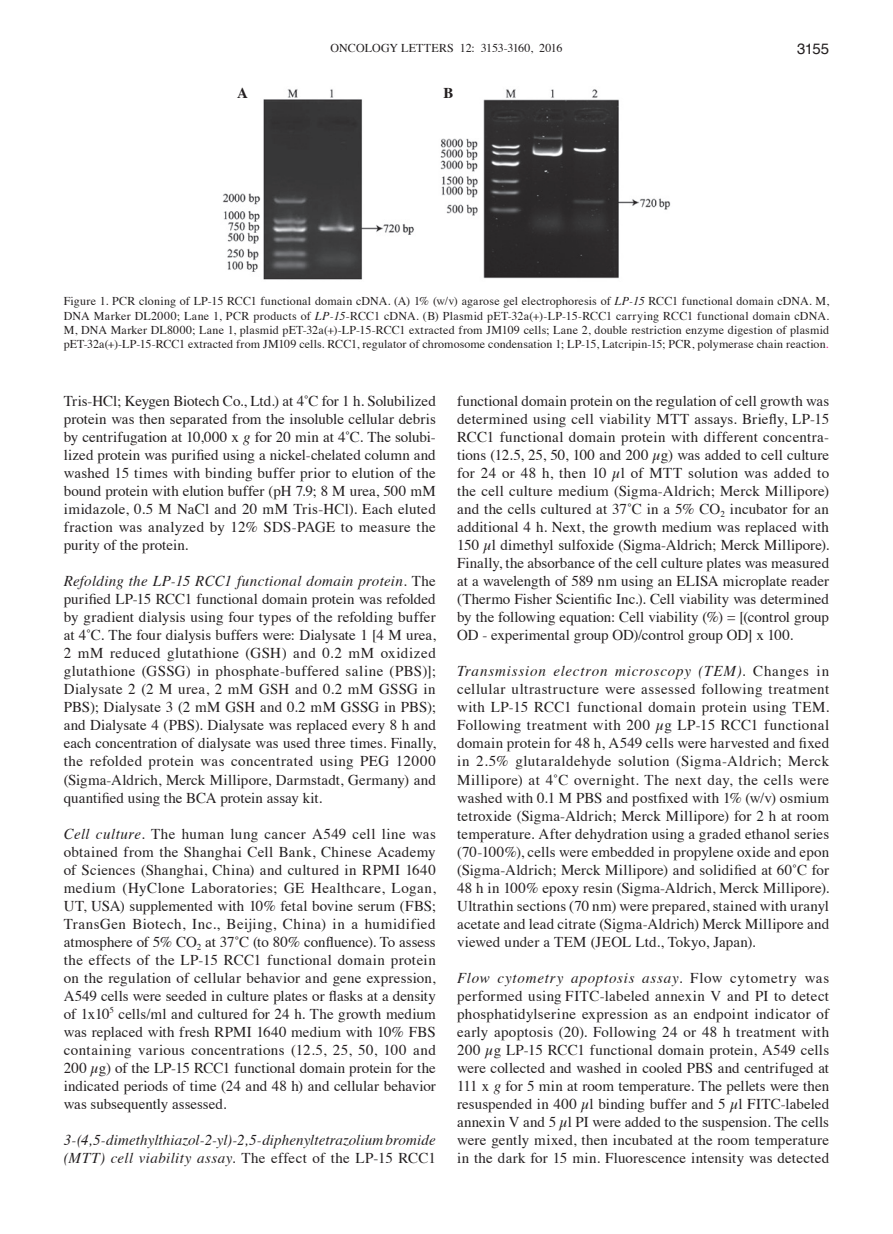
<style>
.page{position:relative;width:893px;height:1234px;background:#fff}
.page>*{position:absolute;margin:0;border:0;box-sizing:border-box;transform-origin:0 0}
.Body_with_subheading{font:15px/18px "Times";letter-spacing:.005em;color:#231f20;text-align:justify}
.Body_with_indent{font:15px/18px "Times";letter-spacing:.015em;color:#231f20;text-align:justify}
.Body_with_subheading-2{font:italic 15px/18px "Times";letter-spacing:.01em;color:#231f20}
.t1{font:15px "Helvetica";color:#231f20}
.t2{font:700 15px "Times";color:#231f20}
.Figure_legend{font:12px/14.4px "Times";letter-spacing:.01em;color:#231f20;text-align:justify}
.s1{font-style:italic}
.s2{color:#ed028c}
.s3{font-style:normal}
</style>
<div class="page">
<img style="left:223px;top:89px;width:448px;height:191px">
<p class="Figure_legend" style="left:331px;top:39px;width:233px">ONCOLOGY LETTERS 12: 3153-3160, 2016</p>
<p class="t1" style="left:797px;top:37px;width:34px">3155</p>
<p class="t2" style="left:237px;top:78px;width:12px">A</p>
<p class="t2" style="left:443px;top:78px;width:12px">B</p>
<p class="Figure_legend" style="left:64px;top:293px;width:767px">Figure 1. PCR cloning of LP‑15 RCC1 functional domain cDNA. (A) 1% (w/v) agarose gel electrophoresis of <span class="s1">LP‑15</span> RCC1 functional domain cDNA. M, DNA Marker DL2000; Lane 1, PCR products of <span class="s1">LP‑15</span>‑RCC1 cDNA. (B) Plasmid pET‑32a(+)‑LP‑15‑RCC1 carrying RCC1 functional domain cDNA.<br>M, DNA Marker DL8000; Lane 1, plasmid pET‑32a(+)‑LP‑15‑RCC1 extracted from JM109 cells; Lane 2, double restriction enzyme digestion of plasmid pET‑32a(+)‑LP‑15‑RCC1 extracted from JM109 cells. RCC1, regulator of chromosome condensation 1; LP‑15, Latcripin‑15; PCR, polymerase chain reaction<span class="s2">.</span></p>
<p class="Body_with_indent" style="left:64px;top:391px;width:374px">Tris‑HCl; Keygen Biotech Co., Ltd.) at 4˚C for 1 h. Solubilized protein was then separated from the insoluble cellular debris by centrifugation at 10,000 x <span class="s1">g</span> for 20 min at 4˚C. The solubi&shy;lized protein was purified using a nickel‑chelated column and washed 15 times with binding buffer prior to elution of the bound protein with elution buffer (pH 7.9; 8 M urea, 500 mM imidazole, 0.5 M NaCl and 20 mM Tris‑HCl). Each eluted fraction was analyzed by 12% SDS‑PAGE to measure the purity of the protein.</p>
<p class="Body_with_subheading" style="left:64px;top:571px;width:374px"><span class="s1">Refolding the LP‑15 RCC1 functional domain protein.</span> The purified LP‑15 RCC1 functional domain protein was refolded by gradient dialysis using four types of the refolding buffer at 4˚C. The four dialysis buffers were: Dialysate 1 [4 M urea, 2 mM reduced glutathione (GSH) and 0.2 mM oxidized glutathione (GSSG) in phosphate‑buffered saline (PBS)]; Dialysate 2 (2 M urea, 2 mM GSH and 0.2 mM GSSG in PBS); Dialysate 3 (2 mM GSH and 0.2 mM GSSG in PBS); and Dialysate 4 (PBS). Dialysate was replaced every 8 h and each concentration of dialysate was used three times. Finally, the refolded protein was concentrated using PEG 12000 (Sigma‑Aldrich, Merck Millipore, Darmstadt, Germany) and quantified using the BCA protein assay kit.</p>
<p class="Body_with_subheading" style="left:64px;top:823px;width:374px"><span class="s1">Cell culture.</span> The human lung cancer A549 cell line was obtained from the Shanghai Cell Bank, Chinese Academy of Sciences (Shanghai, China) and cultured in RPMI 1640 medium (HyClone Laboratories; GE Healthcare, Logan, UT, USA) supplemented with 10% fetal bovine serum (FBS; TransGen Biotech, Inc., Beijing, China) in a humidified atmosphere of 5% CO<sub>2</sub> at 37˚C (to 80% confluence). To assess the effects of the LP‑15 RCC1 functional domain protein on the regulation of cellular behavior and gene expression, A549 cells were seeded in culture plates or flasks at a density of 1x10<sup>5</sup> cells/ml and cultured for 24 h. The growth medium was replaced with fresh RPMI 1640 medium with 10% FBS containing various concentrations (12.5, 25, 50, 100 and 200 µg) of the LP‑15 RCC1 functional domain protein for the indicated periods of time (24 and 48 h) and cellular behavior was subsequently assessed.</p>
<p class="Body_with_subheading-2" style="left:64px;top:1129px;width:374px">3‑(4,5‑dimethylthiazol‑2‑yl)‑2,5‑diphenyltetrazolium bromide (MTT) cell viability assay. <span class="s3">The effect of the LP‑15 RCC1</span></p>
<p class="Body_with_subheading" style="left:457px;top:391px;width:374px">functional domain protein on the regulation of cell growth was determined using cell viability MTT assays. Briefly, LP‑15<br>RCC1 functional domain protein with different concentra&shy;tions (12.5, 25, 50, 100 and 200 µg) was added to cell culture for 24 or 48 h, then 10 µl of MTT solution was added to the cell culture medium (Sigma‑Aldrich; Merck Millipore) and the cells cultured at 37˚C in a 5% CO<sub>2</sub> incubator for an additional 4 h. Next, the growth medium was replaced with 150 µl dimethyl sulfoxide (Sigma‑Aldrich; Merck Millipore).<br>Finally, the absorbance of the cell culture plates was measured at a wavelength of 589 nm using an ELISA microplate reader (Thermo Fisher Scientific Inc.). Cell viability was determined by the following equation: Cell viability (%) = [(control group OD ‑ experimental group OD)/control group OD] x 100.</p>
<p class="Body_with_subheading" style="left:457px;top:661px;width:374px"><span class="s1">Transmission electron microscopy (TEM).</span> Changes in cellular ultrastructure were assessed following treatment with LP‑15 RCC1 functional domain protein using TEM.<br>Following treatment with 200 µg LP‑15 RCC1 functional domain protein for 48 h, A549 cells were harvested and fixed in 2.5% glutaraldehyde solution (Sigma‑Aldrich; Merck Millipore) at 4˚C overnight. The next day, the cells were washed with 0.1 M PBS and postfixed with 1% (w/v) osmium tetroxide (Sigma‑Aldrich; Merck Millipore) for 2 h at room temperature. After dehydration using a graded ethanol series (70‑100%), cells were embedded in propylene oxide and epon (Sigma‑Aldrich; Merck Millipore) and solidified at 60˚C for 48 h in 100% epoxy resin (Sigma‑Aldrich, Merck Millipore).<br>Ultrathin sections (70 nm) were prepared, stained with uranyl acetate and lead citrate (Sigma‑Aldrich) Merck Millipore and viewed under a TEM (JEOL Ltd., Tokyo, Japan).</p>
<p class="Body_with_subheading" style="left:457px;top:967px;width:374px"><span class="s1">Flow cytometry apoptosis assay.</span> Flow cytometry was performed using FITC‑labeled annexin V and PI to detect phosphatidylserine expression as an endpoint indicator of early apoptosis (20). Following 24 or 48 h treatment with 200 µg LP‑15 RCC1 functional domain protein, A549 cells were collected and washed in cooled PBS and centrifuged at 111 x <span class="s1">g</span> for 5 min at room temperature. The pellets were then resuspended in 400 µl binding buffer and 5 µl FITC‑labeled annexin V and 5 µl PI were added to the suspension. The cells were gently mixed, then incubated at the room temperature in the dark for 15 min. Fluorescence intensity was detected</p>
</div>
